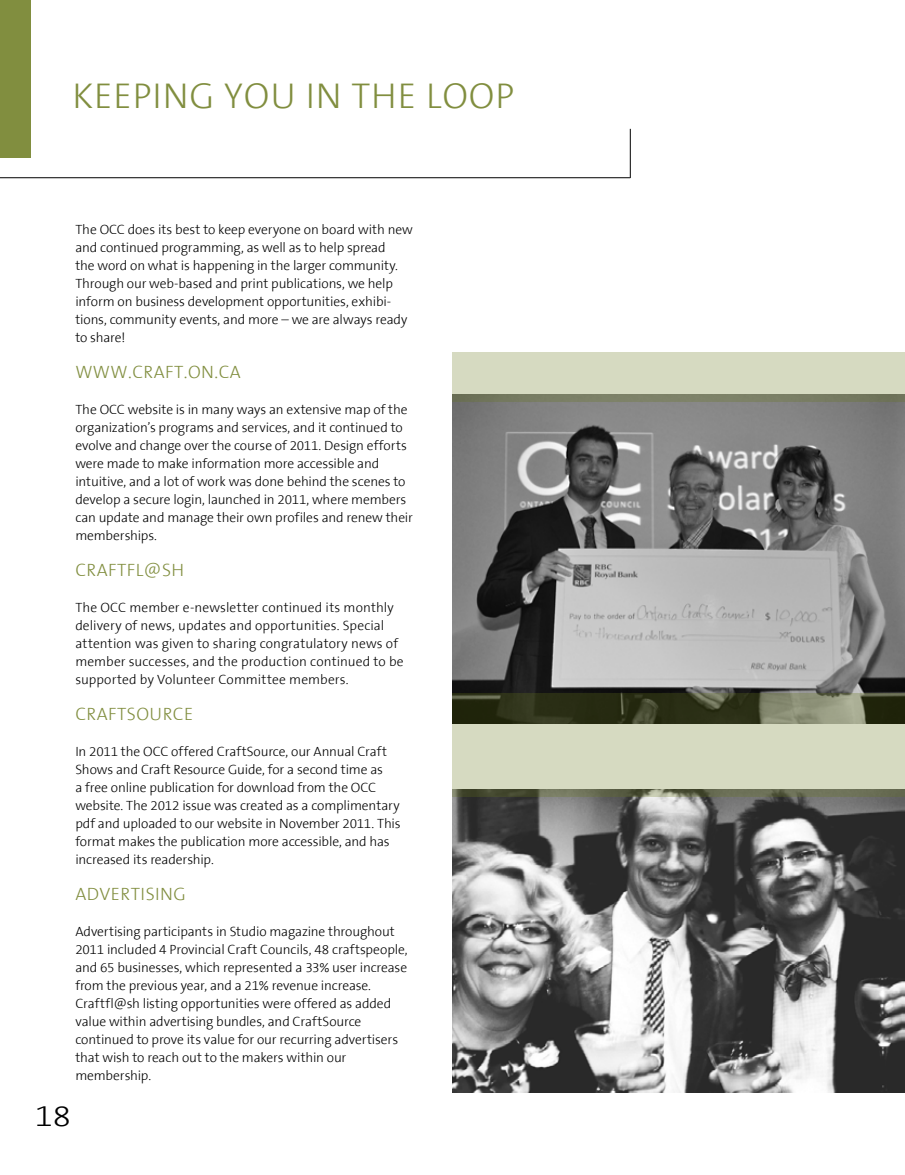
<style>
.page{position:relative;width:905px;height:1175px;background:#fff}
.page>*{position:absolute;margin:0;border:0;box-sizing:border-box;transform-origin:0 0}
.t1{font:300 36.3px "The Sans B3";letter-spacing:.025em;color:#818e3f}
.t2{font:300 30px "The Sans B3";color:#000;scale:1.1 1}
.t3{font:300 18px "The Sans B3";letter-spacing:.025em;color:#818e3f}
.t4{font:300 13.5px/18px "The Sans B3";letter-spacing:-.005em;color:#000}
</style>
<div class="page">
<div style="left:0;top:0;width:31px;height:158px;background:#818e3f"></div>
<hr style="left:0;top:177px;width:630px;height:1px;background:#000101">
<hr style="left:630px;top:129px;width:1px;height:49px;background:#000101">
<img style="left:452px;top:401px;width:452px;height:292px">
<img style="left:452px;top:796px;width:452px;height:296px">
<svg style="left:452px;top:352px;width:452px;height:49px;fill:#d6dac1"></svg>
<svg style="left:452px;top:693px;width:452px;height:103px;fill:#d6dac1"></svg>
<h1 class="t1" style="left:72px;top:77px;width:376px">Keeping You in th e Loo</h1>
<h1 class="t1" style="left:495px;top:77px;width:20px">p</h1>
<p class="t4" style="left:75px;top:221px;width:339px">The OCC does its best to keep everyone on board with new and continued programming, as well as to help spread<br>the word on what is happening in the larger community.<br>Through our web-based and print publications, we help inform on business development opportunities, exhibi&shy;tions, community events, and more – we are always ready to share!</p>
<h3 class="t3" style="left:75px;top:363px;width:18px">www</h3>
<h3 class="t3" style="left:128px;top:363px;width:103px">.craft.o n.ca</h3>
<p class="t4" style="left:75px;top:401px;width:339px">The OCC website is in many ways an extensive map of the organization’s programs and services, and it continued to evolve and change over the course of 2011. Design efforts were made to make information more accessible and intuitive, and a lot of work was done behind the scenes to develop a secure login, launched in 2011, where members can update and manage their own profiles and renew their memberships.</p>
<h3 class="t3" style="left:75px;top:561px;width:98px">Craftfl@sh</h3>
<p class="t4" style="left:75px;top:599px;width:330px">The OCC member e-newsletter continued its monthly delivery of news, updates and opportunities. Special attention was given to sharing congratulatory news of member successes, and the production continued to be supported by Volunteer Committee members.</p>
<h3 class="t3" style="left:75px;top:705px;width:119px">CraftSource</h3>
<p class="t4" style="left:75px;top:743px;width:327px">I n 2011 the OCC offered CraftSource, our Annual Craft Shows and Craft Resource Guide, for a second time as<br>a free online publication for download from the OCC website. The 2012 issue was created as a complimentary pdf and uploaded to our website in November 2011. This format makes the publication more accessible, and has increased its readership.</p>
<h3 class="t3" style="left:75px;top:885px;width:112px">Advertising</h3>
<p class="t4" style="left:75px;top:923px;width:334px">Advertising participants in Studio magazine throughout 2011 included 4 Provincial Craft Councils, 48 craftspeople, and 65 businesses, which represented a 33% user increase from the previous year, and a 21% revenue increase.<br>Craftfl@sh listing opportunities were offered as added value within advertising bundles, and CraftSource continued to prove its value for our recurring advertisers that wish to reach out to the makers within our membership.</p>
<h2 class="t2" style="left:35px;top:1100px;width:34px">18</h2>
</div>
